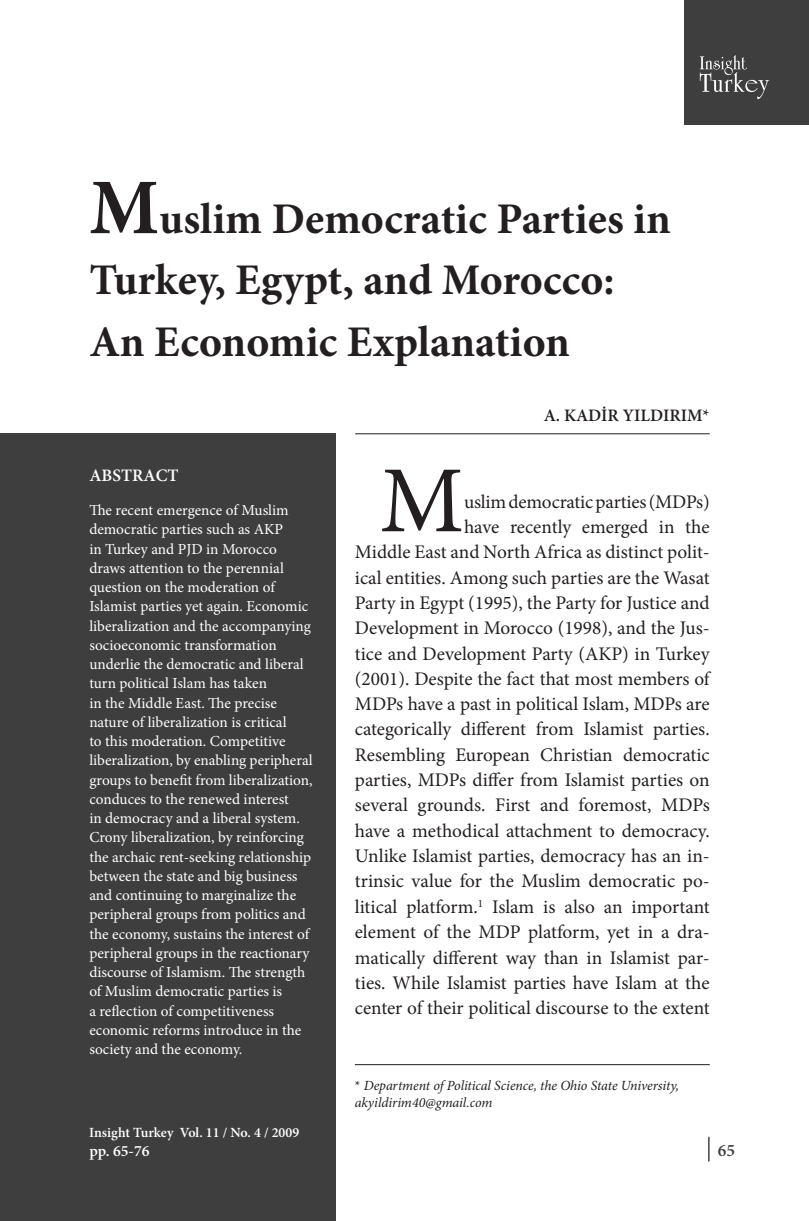
<style>
.page{position:relative;width:809px;height:1221px;background:#fff}
.page>*{position:absolute;margin:0;border:0;box-sizing:border-box;transform-origin:0 0}
.t1{font:94.67px "Minion Pro";color:#231f20}
.t2{font:700 43.75px/61.2px "Minion Pro";color:#231f20}
.t3{font:19.25px/25.4px "Minion Pro";color:#231f20;text-align:right}
.t4{font:600 17.5px "Minion Pro";color:#231f20}
.t5{font:600 17.5px "Minion Pro";color:#fff}
.t6{font:600 17.5px "Minion Pro";color:#3e3e3f}
.t7{font:600 15.75px "Minion Pro";color:#fff}
.t8{font:15.22px/19.2px "Minion Pro";color:#fff}
.t9{font:italic 14px/16.8px "Minion Pro";letter-spacing:-.005em;color:#231f20}
.t10{font:600 14px "Minion Pro";color:#fff}
.s1{font-size:78.75px}
.s2{font-style:normal}
</style>
<div class="page">
<svg style="left:708px;top:1136px;width:1px;height:25px"></svg>
<div style="left:0;top:433px;width:336px;height:787px;background:#3e3e3f"></div>
<hr style="left:355px;top:433px;width:354px;height:1px;background:#231f20">
<hr style="left:355px;top:1064px;width:354px;height:1px;background:#231f20">
<div style="left:685px;top:0;width:124px;height:124px;background:#3e3e3f"></div>
<svg style="left:699px;top:55px;width:70px;height:44px"></svg>
<h2 class="t2" style="left:89px;top:188px;width:583px"><span class="s1">M</span>uslim Democratic Parties in<br>Turkey, Egypt, and Morocco:<br>An Economic Explanation</h2>
<p class="t5" style="left:89px;top:463px;width:91px">ABSTRACT</p>
<p class="t8" style="left:89px;top:500px;width:225px">The recent emergence of Muslim democratic parties such as AKP<br>in Turkey and PJD in Morocco draws attention to the perennial question on the moderation of Islamist parties yet again. Economic liberalization and the accompanying socioeconomic transformation underlie the democratic and liberal turn political Islam has taken<br>in the Middle East. The precise nature of liberalization is critical<br>to this moderation. Competitive liberalization, by enabling peripheral groups to benefit from liberalization, conduces to the renewed interest<br>in democracy and a liberal system.<br>Crony liberalization, by reinforcing the archaic rent-seeking relationship between the state and big business and continuing to marginalize the peripheral groups from politics and the economy, sustains the interest of peripheral groups in the reactionary discourse of Islamism. The strength of Muslim democratic parties is<br>a reflection of competitiveness economic reforms introduce in the society and the economy.</p>
<p class="t10" style="left:89px;top:1122px;width:211px">Insight Turkey Vol. 11 / No. 4 / 2009</p>
<p class="t7" style="left:89px;top:1140px;width:62px">pp. 65-76</p>
<p class="t4" style="left:543px;top:403px;width:167px">A. KADİR YILDIRIM*</p>
<h1 class="t1" style="left:379px;top:437px;width:86px">M</h1>
<p class="t3" style="left:355px;top:489px;width:356px">uslim democratic parties (MDPs)<br>have recently emerged in the<br>Middle East and North Africa as distinct polit&shy;ical entities. Among such parties are the Wasat Party in Egypt (1995), the Party for Justice and Development in Morocco (1998), and the Jus&shy;tice and Development Party (AKP) in Turkey (2001). Despite the fact that most members of MDPs have a past in political Islam, MDPs are categorically different from Islamist parties.<br>Resembling European Christian democratic parties, MDPs differ from Islamist parties on several grounds. First and foremost, MDPs have a methodical attachment to democracy.<br>Unlike Islamist parties, democracy has an in&shy;trinsic value for the Muslim democratic po&shy;litical platform.<sup>1</sup> Islam is also an important element of the MDP platform, yet in a dra&shy;matically different way than in Islamist par&shy;ties. While Islamist parties have Islam at the center of their political discourse to the extent</p>
<p class="t9" style="left:355px;top:1076px;width:326px"><span class="s2">*</span> Department of Political Science, the Ohio State University, akyildirim40@gmail.com</p>
<p class="t6" style="left:717px;top:1137px;width:19px">65</p>
</div>
